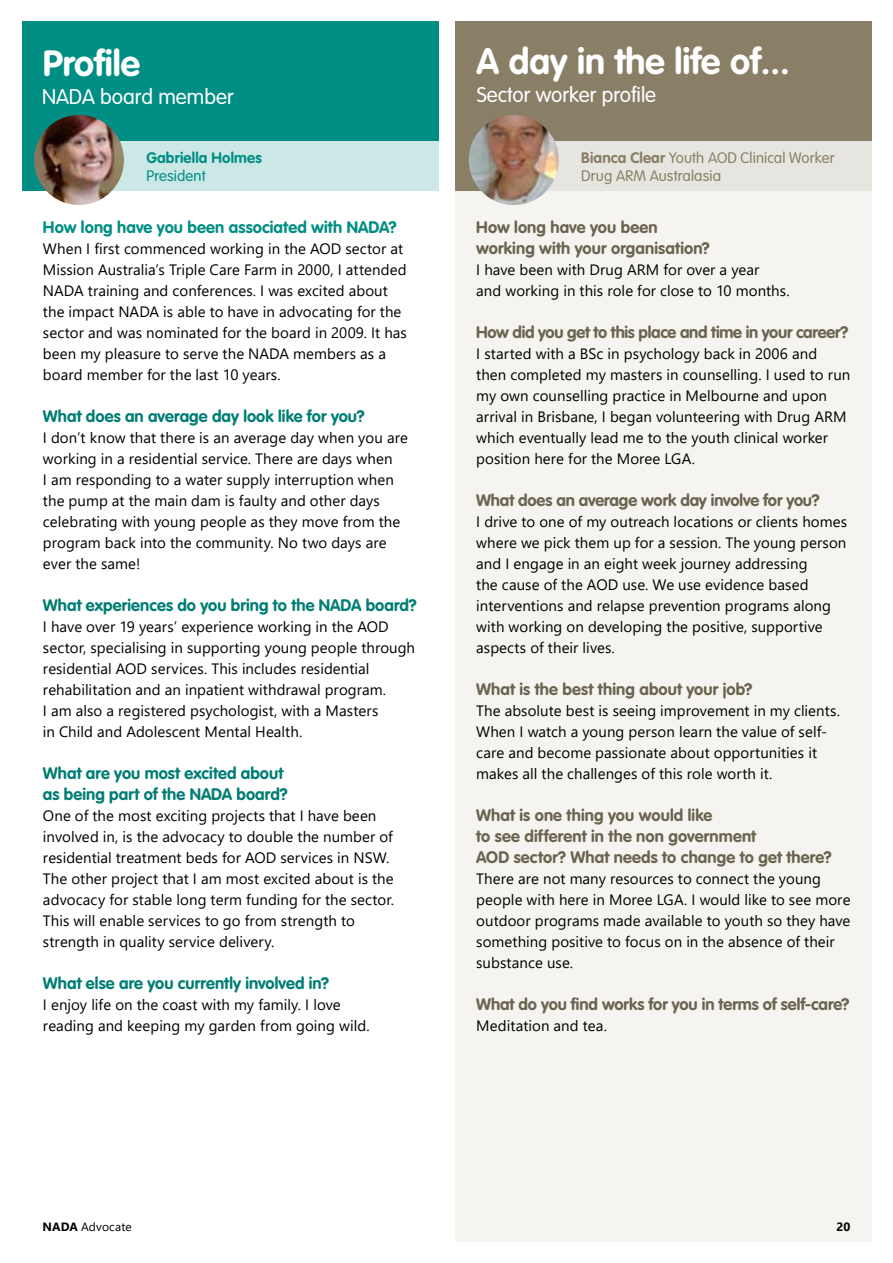
<style>
.page{position:relative;width:893px;height:1263px;background:#fff}
.page>*{position:absolute;margin:0;border:0;box-sizing:border-box;transform-origin:0 0}
.t1{font:700 36px "VAG Rounded Std";color:#fff}
.t2{font:300 21px "VAG Rounded Std";color:#fff}
.t3{font:700 16.5px/21px "VAG Rounded Std";letter-spacing:.005em;color:#6b634f}
.t4{font:700 16.5px/21px "VAG Rounded Std";letter-spacing:.005em;color:#007d74}
.t5{font:700 16.5px "VAG Rounded Std";letter-spacing:-.015em;color:#6b634f}
.t6{font:700 16.5px "VAG Rounded Std";letter-spacing:.005em;color:#008e84}
.t7{font:15px/21px "Segoe UI";letter-spacing:.005em;color:#000}
.t8{font:300 15px/18px "VAG Rounded Std";letter-spacing:.01em;color:#897f67}
.t9{font:700 15px "VAG Rounded Std";letter-spacing:.01em;color:#008e84}
.t10{font:300 15px "VAG Rounded Std";letter-spacing:.01em;color:#008e84}
.t11{font:12px "Segoe UI";letter-spacing:.01em;color:#000}
.t12{font:700 12px "Segoe UI";color:#000}
.s1{font-weight:700}
</style>
<div class="page">
<div style="left:455px;top:21px;width:417px;height:1221px;background:#f5f4f1"></div>
<div style="left:455px;top:21px;width:417px;height:170px;background:#897f67"></div>
<div style="left:22px;top:21px;width:417px;height:170px;background:#008e84"></div>
<div style="left:71px;top:142px;width:368px;height:49px;background:#cce8e6"></div>
<img style="left:34px;top:115px;width:90px;height:90px;border-radius:45px">
<div style="left:513px;top:142px;width:361px;height:49px;background:#e7e5e0"></div>
<img style="left:469px;top:115px;width:90px;height:90px;border-radius:45px">
<h1 class="t1" style="left:43px;top:42px;width:99px">Profile</h1>
<h2 class="t2" style="left:42px;top:85px;width:193px">NADA board member</h2>
<p class="t9" style="left:146px;top:149px;width:117px">Gabriella Holmes</p>
<p class="t10" style="left:146px;top:167px;width:61px">President</p>
<p class="t6" style="left:43px;top:218px;width:355px">How long have you been associated with NADA?</p>
<p class="t7" style="left:43px;top:237px;width:365px">When I first commenced working in the AOD sector at Mission Australia’s Triple Care Farm in 2000, I attended NADA training and conferences. I was excited about the impact NADA is able to have in advocating for the sector and was nominated for the board in 2009. It has been my pleasure to serve the NADA members as a board member for the last 10 years.</p>
<p class="t4" style="left:43px;top:407px;width:323px">What does an average day look like for you?</p>
<p class="t7" style="left:43px;top:426px;width:366px">I don’t know that there is an average day when you are working in a residential service. There are days when<br>I am responding to a water supply interruption when the pump at the main dam is faulty and other days celebrating with young people as they move from the program back into the community. No two days are ever the same!</p>
<p class="t4" style="left:43px;top:596px;width:375px">What experiences do you bring to the NADA board?</p>
<p class="t7" style="left:43px;top:615px;width:374px">I have over 19 years’ experience working in the AOD sector, specialising in supporting young people through residential AOD services. This includes residential rehabilitation and an inpatient withdrawal program.<br>I am also a registered psychologist, with a Masters<br>in Child and Adolescent Mental Health.</p>
<p class="t4" style="left:43px;top:764px;width:246px">What are you most excited about as being part of the NADA board?</p>
<p class="t7" style="left:43px;top:804px;width:353px">One of the most exciting projects that I have been involved in, is the advocacy to double the number of residential treatment beds for AOD services in NSW.<br>The other project that I am most excited about is the advocacy for stable long term funding for the sector.<br>This will enable services to go from strength to strength in quality service delivery.</p>
<p class="t4" style="left:43px;top:974px;width:288px">What else are you currently involved in?</p>
<p class="t7" style="left:43px;top:993px;width:328px">I enjoy life on the coast with my family. I love reading and keeping my garden from going wild.</p>
<h1 class="t1" style="left:477px;top:40px;width:315px">A day in the life of...</h1>
<h2 class="t2" style="left:477px;top:83px;width:181px">Sector worker profile</h2>
<p class="t8" style="left:581px;top:150px;width:255px"><span class="s1">Bianca Clear</span> Youth AOD Clinical Worker<br>Drug ARM Australasia</p>
<p class="t3" style="left:476px;top:218px;width:235px">How long have you been working with your organisation?</p>
<p class="t7" style="left:476px;top:258px;width:315px">I have been with Drug ARM for over a year<br>and working in this role for close to 10 months.</p>
<p class="t5" style="left:476px;top:323px;width:374px">How did you get to this place and time in your career?</p>
<p class="t7" style="left:476px;top:342px;width:376px">I started with a BSc in psychology back in 2006 and then completed my masters in counselling. I used to run my own counselling practice in Melbourne and upon arrival in Brisbane, I began volunteering with Drug ARM which eventually lead me to the youth clinical worker position here for the Moree LGA.</p>
<p class="t3" style="left:476px;top:491px;width:345px">What does an average work day involve for you?</p>
<p class="t7" style="left:476px;top:510px;width:372px">I drive to one of my outreach locations or clients homes where we pick them up for a session. The young person and I engage in an eight week journey addressing<br>the cause of the AOD use. We use evidence based interventions and relapse prevention programs along with working on developing the positive, supportive aspects of their lives.</p>
<p class="t3" style="left:476px;top:680px;width:278px">What is the best thing about your job?</p>
<p class="t7" style="left:476px;top:699px;width:365px">The absolute best is seeing improvement in my clients.<br>When I watch a young person learn the value of self&shy;care and become passionate about opportunities it makes all the challenges of this role worth it.</p>
<p class="t3" style="left:476px;top:806px;width:357px">What is one thing you would like<br>to see different in the non government<br>AOD sector? What needs to change to get there?</p>
<p class="t7" style="left:476px;top:867px;width:376px">There are not many resources to connect the young people with here in Moree LGA. I would like to see more outdoor programs made available to youth so they have something positive to focus on in the absence of their substance use.</p>
<p class="t3" style="left:476px;top:995px;width:375px">What do you find works for you in terms of self-care?</p>
<p class="t7" style="left:476px;top:1014px;width:132px">Meditation and tea.</p>
<p class="t11" style="left:43px;top:1215px;width:91px"><span class="s1">NADA</span> Advocate</p>
<p class="t12" style="left:836px;top:1215px;width:15px">20</p>
</div>
